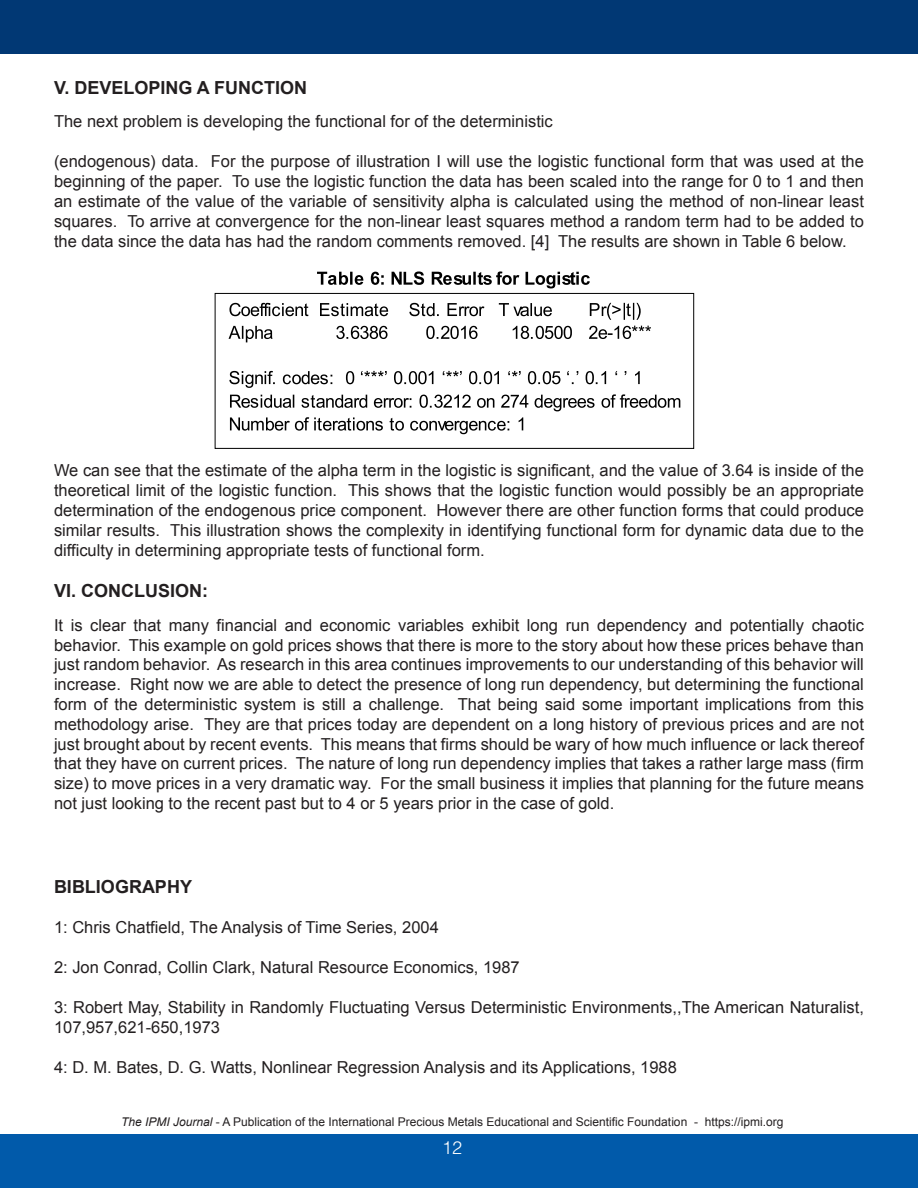
<style>
.page{position:relative;width:918px;height:1188px;background:#fff}
.page>*{position:absolute;margin:0;border:0;box-sizing:border-box;transform-origin:0 0}
.t1{font:700 18px "Arial";color:#231f20}
.t2{font:300 18px "Helvetica LT Std";color:#fff}
.t3{font:16.5px/19.8px "Arial";color:#231f20;text-align:justify}
.t4{font:12px "Arial";color:#231f20}
.s1{font-style:italic}
</style>
<div class="page">
<div style="left:0;top:1134px;width:918px;height:54px;background:#015aaa"></div>
<div style="left:0;top:0;width:918px;height:54px;background:#013874"></div>
<svg style="left:317px;top:271px;width:273px;height:17px"></svg>
<svg style="left:229px;top:303px;width:79px;height:13px"></svg>
<svg style="left:320px;top:303px;width:68px;height:13px"></svg>
<svg style="left:409px;top:303px;width:75px;height:13px"></svg>
<svg style="left:499px;top:303px;width:53px;height:13px"></svg>
<svg style="left:590px;top:303px;width:51px;height:17px"></svg>
<svg style="left:229px;top:326px;width:44px;height:16px"></svg>
<svg style="left:336px;top:326px;width:52px;height:13px"></svg>
<svg style="left:426px;top:326px;width:52px;height:13px"></svg>
<svg style="left:513px;top:326px;width:59px;height:13px"></svg>
<svg style="left:589px;top:326px;width:62px;height:13px"></svg>
<svg style="left:230px;top:394px;width:450px;height:17px"></svg>
<svg style="left:230px;top:417px;width:293px;height:17px"></svg>
<svg style="left:229px;top:371px;width:411px;height:17px"></svg>
<div style="left:215px;top:293px;width:479px;height:156px;border:1px solid #000"></div>
<p class="t1" style="left:54px;top:76px;width:255px">V. DEVELOPING A FUNCTION</p>
<p class="t3" style="left:54px;top:112px;width:500px">The next problem is developing the functional for of the deterministic</p>
<p class="t3" style="left:54px;top:152px;width:812px">(endogenous) data. For the purpose of illustration I will use the logistic functional form that was used at the beginning of the paper. To use the logistic function the data has been scaled into the range for 0 to 1 and then an estimate of the value of the variable of sensitivity alpha is calculated using the method of non-linear least squares. To arrive at convergence for the non-linear least squares method a random term had to be added to the data since the data has had the random comments removed. [4] The results are shown in Table 6 below.</p>
<p class="t3" style="left:54px;top:461px;width:811px">We can see that the estimate of the alpha term in the logistic is significant, and the value of 3.64 is inside of the theoretical limit of the logistic function. This shows that the logistic function would possibly be an appropriate determination of the endogenous price component. However there are other function forms that could produce similar results. This illustration shows the complexity in identifying functional form for dynamic data due to the difficulty in determining appropriate tests of functional form.</p>
<p class="t1" style="left:54px;top:579px;width:156px">VI. CONCLUSION:</p>
<p class="t3" style="left:54px;top:615px;width:812px">It is clear that many financial and economic variables exhibit long run dependency and potentially chaotic behavior. This example on gold prices shows that there is more to the story about how these prices behave than just random behavior. As research in this area continues improvements to our understanding of this behavior will increase. Right now we are able to detect the presence of long run dependency, but determining the functional form of the deterministic system is still a challenge. That being said some important implications from this methodology arise. They are that prices today are dependent on a long history of previous prices and are not just brought about by recent events. This means that firms should be wary of how much influence or lack thereof that they have on current prices. The nature of long run dependency implies that takes a rather large mass (firm size) to move prices in a very dramatic way. For the small business it implies that planning for the future means not just looking to the recent past but to 4 or 5 years prior in the case of gold.</p>
<p class="t1" style="left:54px;top:874px;width:140px">BIBLIOGRAPHY</p>
<p class="t3" style="left:54px;top:917px;width:386px">1: Chris Chatfield, The Analysis of Time Series, 2004</p>
<p class="t3" style="left:54px;top:957px;width:467px">2: Jon Conrad, Collin Clark, Natural Resource Economics, 1987</p>
<p class="t3" style="left:54px;top:997px;width:811px">3: Robert May, Stability in Randomly Fluctuating Versus Deterministic Environments,,The American Naturalist,<br>107,957,621-650,1973</p>
<p class="t3" style="left:54px;top:1057px;width:624px">4: D. M. Bates, D. G. Watts, Nonlinear Regression Analysis and its Applications, 1988</p>
<p class="t4" style="left:121px;top:1114px;width:664px"><span class="s1">The IPMI Journal</span> - A Publication of the International Precious Metals Educational and Scientific Foundation - https://ipmi.org</p>
<p class="t2" style="left:442px;top:1137px;width:22px">12</p>
</div>
